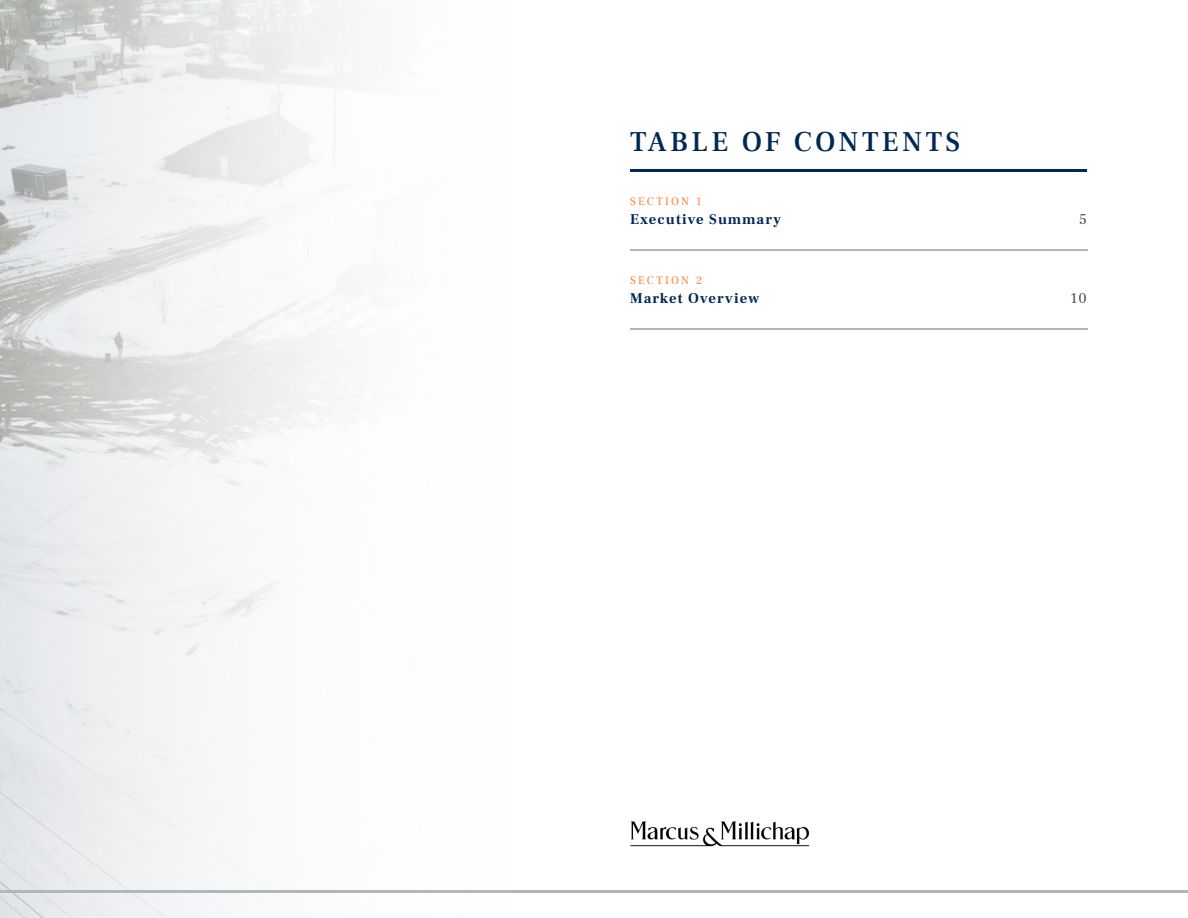
<style>
.page{position:relative;width:1188px;height:918px;background:#fff}
.page>*{position:absolute;margin:0;border:0;box-sizing:border-box;transform-origin:0 0}
.t1{font:500 28.2px "Frank Ruhl Libre";letter-spacing:.12em;color:#002855}
.t2{font:700 14.7px "Frank Ruhl Libre";letter-spacing:.075em;color:#002855}
.t3{font:14.7px "Frank Ruhl Libre";color:#454547}
.t4{font:11.25px "Frank Ruhl Libre";letter-spacing:.2em;color:#ff7f32}
</style>
<div class="page">
<img style="left:0;top:0;width:551px;height:918px">
<hr style="left:630px;top:170px;width:457px;height:2px;background:#002855">
<hr style="left:630px;top:250px;width:458px;height:1px;background:#b0b7bc">
<hr style="left:630px;top:328px;width:458px;height:2px;background:#b0b7bc">
<img style="left:630px;top:821px;width:179px;height:26px">
<hr style="left:0;top:890px;width:1188px;height:2px;background:#b0b7bc">
<h1 class="t1" style="left:630px;top:124px;width:332px">TABLE OF CONTENTS</h1>
<p class="t4" style="left:630px;top:194px;width:73px">SECTION 1</p>
<p class="t2" style="left:630px;top:210px;width:153px">Executive Summary</p>
<p class="t4" style="left:630px;top:273px;width:74px">SECTION 2</p>
<p class="t2" style="left:630px;top:289px;width:131px">Market Overview</p>
<p class="t3" style="left:1079px;top:210px;width:9px">5</p>
<p class="t3" style="left:1071px;top:289px;width:18px">10</p>
</div>
